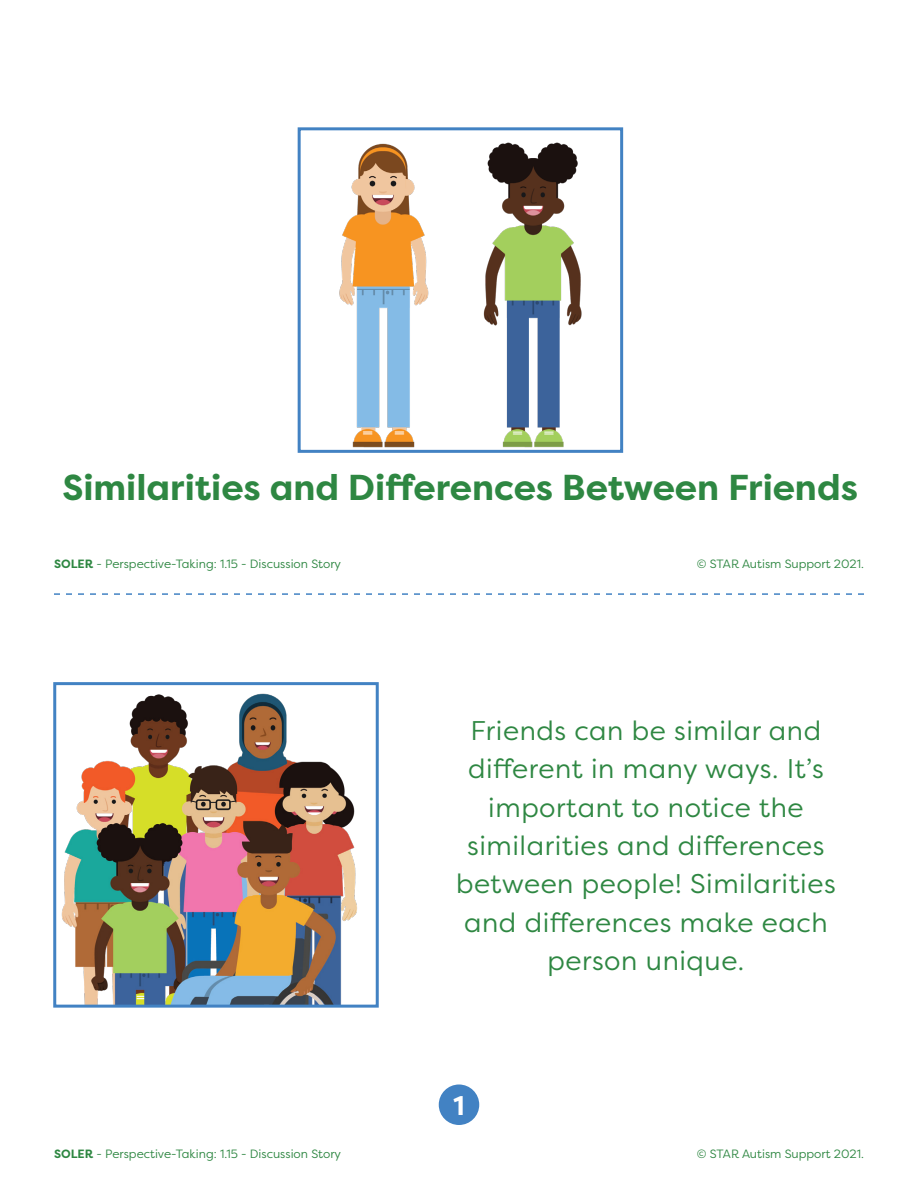
<style>
.page{position:relative;width:918px;height:1188px;background:#fff}
.page>*{position:absolute;margin:0;border:0;box-sizing:border-box;transform-origin:0 0}
.VS_Header_Descriptio{font:700 36px "Filson Pro";color:#2e8742}
.VS_Header_Descriptio-2{font:27px/38.4px "Filson Pro";letter-spacing:.02em;color:#2e8742;text-align:center}
.VS_Header_Descriptio-3{font:700 27px "Filson Pro";color:#fff}
.t1{font:12px "Filson Pro";color:#2e8742}
.s1{font-weight:700}
</style>
<div class="page">
<svg style="left:54px;top:593px;width:810px;height:2px"></svg>
<div style="left:439px;top:1084px;width:40px;height:41px;background:#4282c3;border-radius:50%"></div>
<img style="left:339px;top:142px;width:243px;height:306px">
<div style="left:298px;top:127px;width:325px;height:326px;border:3px solid #4282c3"></div>
<img style="left:61px;top:693px;width:296px;height:311px">
<div style="left:53px;top:682px;width:326px;height:326px;border:3px solid #4282c3"></div>
<p class="VS_Header_Descriptio" style="left:62px;top:465px;width:797px">Similarities and Differences Between Friends</p>
<p class="t1" style="left:54px;top:556px;width:289px"><span class="s1">SOLER</span> - Perspective-Taking: 1.15 - Discussion Story</p>
<p class="t1" style="left:697px;top:556px;width:169px">© STAR Autism Support 2021.</p>
<p class="VS_Header_Descriptio-2" style="left:456px;top:710px;width:381px">Friends can be similar and different in many ways. It’s important to notice the similarities and differences between people! Similarities and differences make each person unique.</p>
<p class="VS_Header_Descriptio-3" style="left:453px;top:1089px;width:13px">1</p>
<p class="t1" style="left:54px;top:1146px;width:289px"><span class="s1">SOLER</span> - Perspective-Taking: 1.15 - Discussion Story</p>
<p class="t1" style="left:697px;top:1146px;width:169px">© STAR Autism Support 2021.</p>
</div>
